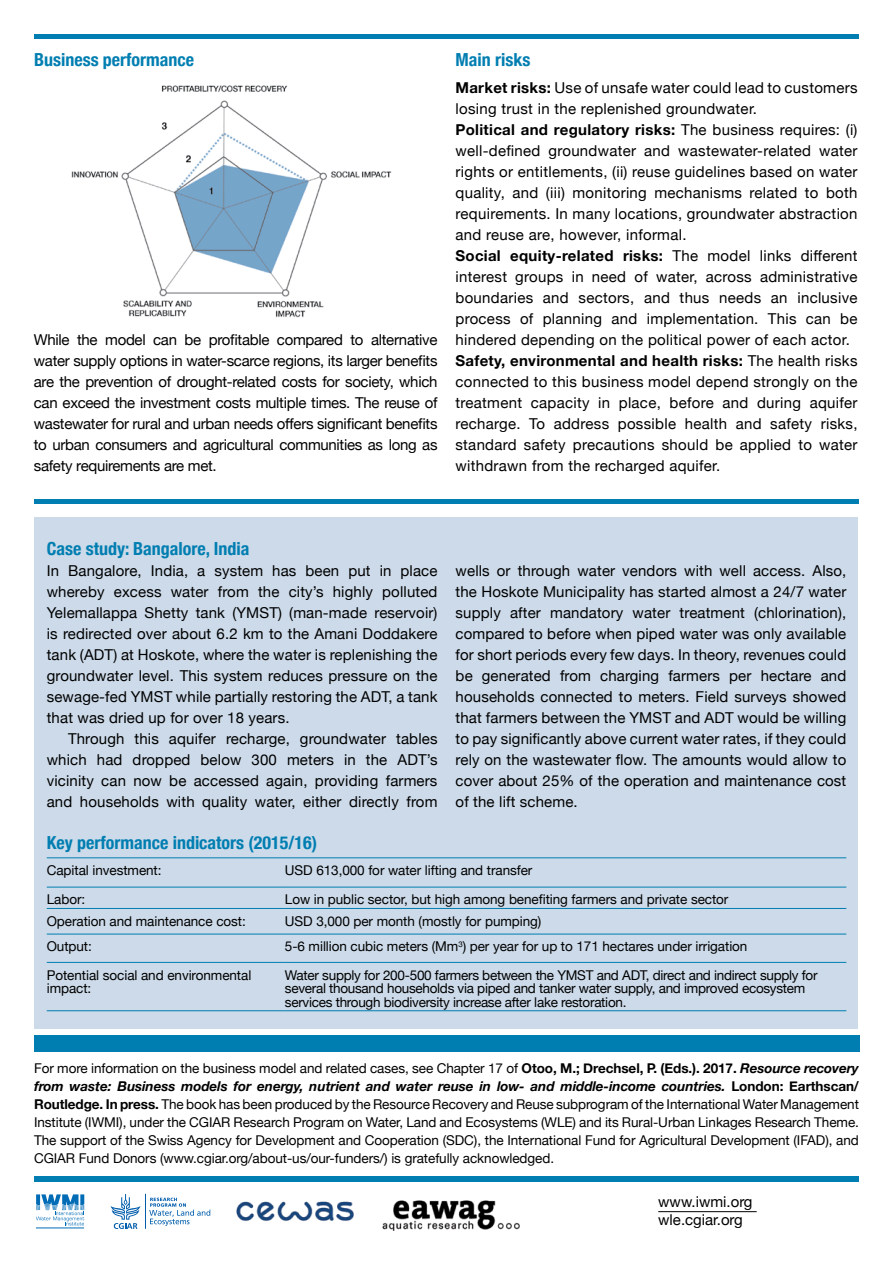
<style>
.page{position:relative;width:893px;height:1263px;background:#fff}
.page>*{position:absolute;margin:0;border:0;box-sizing:border-box;transform-origin:0 0}
.Heading_2{font:700 condensed 18px "Helvetica Neue";color:#007eb1}
.Text_Body_Para_1{font:15px/21px "Helvetica Neue";letter-spacing:.02em;color:#000;text-align:justify}
.Text_Body{font:15px/21px "Helvetica Neue";letter-spacing:.01em;color:#000;text-align:justify}
.Text_Body_List{font:15px "Helvetica Neue";color:#000}
.Text_Body-2{font:13.5px/18px "Helvetica Neue";letter-spacing:-.005em;color:#000;text-align:justify}
.Table_body{font:13.5px/13.5px "Helvetica Neue";letter-spacing:-.005em;color:#000}
.s1{font-weight:700}
.s2{font-weight:700;font-style:italic}
</style>
<div class="page">
<div style="left:34px;top:517px;width:824px;height:512px;background:#ccdae9"></div>
<img style="left:71px;top:85px;width:321px;height:233px">
<hr style="left:34px;top:34px;width:825px;height:4px;background:#007eb1">
<hr style="left:34px;top:500px;width:825px;height:4px;background:#007eb1">
<div style="left:34px;top:1176px;width:825px;height:6px;background:#007eb1"></div>
<div style="left:34px;top:1035px;width:825px;height:16px;background:#007eb1"></div>
<hr style="left:47px;top:857px;width:238px;height:1px;background:#007eb1">
<hr style="left:285px;top:857px;width:561px;height:1px;background:#007eb1">
<hr style="left:47px;top:887px;width:238px;height:1px;background:#007eb1">
<hr style="left:285px;top:887px;width:561px;height:1px;background:#007eb1">
<hr style="left:47px;top:908px;width:238px;height:1px;background:#007eb1">
<hr style="left:285px;top:908px;width:561px;height:1px;background:#007eb1">
<hr style="left:47px;top:934px;width:238px;height:1px;background:#007eb1">
<hr style="left:285px;top:934px;width:561px;height:1px;background:#007eb1">
<hr style="left:47px;top:962px;width:238px;height:1px;background:#007eb1">
<hr style="left:285px;top:962px;width:561px;height:1px;background:#007eb1">
<hr style="left:47px;top:1010px;width:238px;height:1px;background:#007eb1">
<hr style="left:285px;top:1010px;width:561px;height:1px;background:#007eb1">
<img style="left:236px;top:1201px;width:118px;height:21px">
<img style="left:382px;top:1200px;width:138px;height:30px">
<svg style="left:36px;top:1194px;width:49px;height:31px"></svg>
<hr style="left:36px;top:1227px;width:48px;height:1px;background:#006cb6">
<hr style="left:658px;top:1211px;width:99px;height:1px;background:#000">
<svg style="left:111px;top:1194px;width:30px;height:35px"></svg>
<svg style="left:149px;top:1198px;width:61px;height:28px"></svg>
<hr style="left:145px;top:1194px;width:1px;height:35px;background:#005dac">
<p class="Heading_2" style="left:34px;top:45px;width:162px">Business performance</p>
<p class="Heading_2" style="left:455px;top:45px;width:76px">Main risks</p>
<p class="Text_Body_Para_1" style="left:455px;top:78px;width:404px"><span class="s1">Market risks:</span> Use of unsafe water could lead to customers losing trust in the replenished groundwater.</p>
<p class="Text_Body_Para_1" style="left:455px;top:120px;width:404px"><span class="s1">Political and regulatory risks:</span> The business requires: (i) well-defined groundwater and wastewater-related water rights or entitlements, (ii) reuse guidelines based on water quality, and (iii) monitoring mechanisms related to both requirements. In many locations, groundwater abstraction and reuse are, however, informal.</p>
<p class="Text_Body_Para_1" style="left:455px;top:246px;width:404px"><span class="s1">Social equity-related risks:</span> The model links different interest groups in need of water, across administrative boundaries and sectors, and thus needs an inclusive process of planning and implementation. This can be hindered depending on the political power of each actor.</p>
<p class="Text_Body_Para_1" style="left:455px;top:351px;width:404px"><span class="s1">Safety, environmental and health risks:</span> The health risks connected to this business model depend strongly on the treatment capacity in place, before and during aquifer recharge. To address possible health and safety risks, standard safety precautions should be applied to water withdrawn from the recharged aquifer.</p>
<p class="Text_Body_Para_1" style="left:34px;top:330px;width:405px">While the model can be profitable compared to alternative water supply options in water-scarce regions, its larger benefits are the prevention of drought-related costs for society, which can exceed the investment costs multiple times. The reuse of wastewater for rural and urban needs offers significant benefits to urban consumers and agricultural communities as long as safety requirements are met.</p>
<p class="Heading_2" style="left:47px;top:533px;width:204px">Case study: Bangalore, India</p>
<p class="Text_Body_Para_1" style="left:47px;top:561px;width:392px">In Bangalore, India, a system has been put in place whereby excess water from the city’s highly polluted Yelemallappa Shetty tank (YMST) (man-made reservoir) is redirected over about 6.2 km to the Amani Doddakere tank (ADT) at Hoskote, where the water is replenishing the groundwater level. This system reduces pressure on the sewage-fed YMST while partially restoring the ADT, a tank that was dried up for over 18 years.</p>
<p class="Text_Body" style="left:47px;top:729px;width:392px;text-indent:21px">Through this aquifer recharge, groundwater tables which had dropped below 300 meters in the ADT’s vicinity can now be accessed again, providing farmers and households with quality water, either directly from</p>
<p class="Text_Body" style="left:456px;top:561px;width:392px">wells or through water vendors with well access. Also, the Hoskote Municipality has started almost a 24/7 water supply after mandatory water treatment (chlorination), compared to before when piped water was only available for short periods every few days. In theory, revenues could be generated from charging farmers per hectare and households connected to meters. Field surveys showed that farmers between the YMST and ADT would be willing to pay significantly above current water rates, if they could rely on the wastewater flow. The amounts would allow to cover about 25% of the operation and maintenance cost of the lift scheme.</p>
<p class="Heading_2" style="left:47px;top:828px;width:272px">Key performance indicators (2015/16)</p>
<p class="Table_body" style="left:47px;top:864px;width:116px">Capital investment:</p>
<p class="Table_body" style="left:285px;top:864px;width:249px">USD 613,000 for water lifting and transfer</p>
<p class="Table_body" style="left:47px;top:893px;width:40px">Labor:</p>
<p class="Table_body" style="left:285px;top:893px;width:445px">Low in public sector, but high among benefiting farmers and private sector</p>
<p class="Table_body" style="left:47px;top:915px;width:201px">Operation and maintenance cost:</p>
<p class="Table_body" style="left:285px;top:915px;width:258px">USD 3,000 per month (mostly for pumping)</p>
<p class="Table_body" style="left:47px;top:940px;width:47px">Output:</p>
<p class="Table_body" style="left:285px;top:940px;width:464px">5-6 million cubic meters (Mm<sup>3</sup>) per year for up to 171 hectares under irrigation</p>
<p class="Table_body" style="left:47px;top:969px;width:206px">Potential social and environmental impact:</p>
<p class="Table_body" style="left:285px;top:969px;width:534px">Water supply for 200-500 farmers between the YMST and ADT, direct and indirect supply for several thousand households via piped and tanker water supply, and improved ecosystem services through biodiversity increase after lake restoration.</p>
<p class="Text_Body-2" style="left:34px;top:1060px;width:826px">For more information on the business model and related cases, see Chapter 17 of <span class="s1">Otoo, M.; Drechsel, P. (Eds.). 2017.</span> <span class="s2">Resource recovery from waste: Business models for energy, nutrient and water reuse in low- and middle-income countries.</span> <span class="s1">London: Earthscan/ Routledge. In press.</span> The book has been produced by the Resource Recovery and Reuse subprogram of the International Water Management Institute (IWMI), under the CGIAR Research Program on Water, Land and Ecosystems (WLE) and its Rural-Urban Linkages Research Theme.<br>The support of the Swiss Agency for Development and Cooperation (SDC), the International Fund for Agricultural Development (IFAD), and CGIAR Fund Donors (www.cgiar.org/about-us/our-funders/) is gratefully acknowledged.</p>
<p class="Text_Body_List" style="left:658px;top:1191px;width:96px">www.iwmi.org</p>
<p class="Text_Body_List" style="left:658px;top:1209px;width:86px">wle.cgiar.org</p>
</div>
